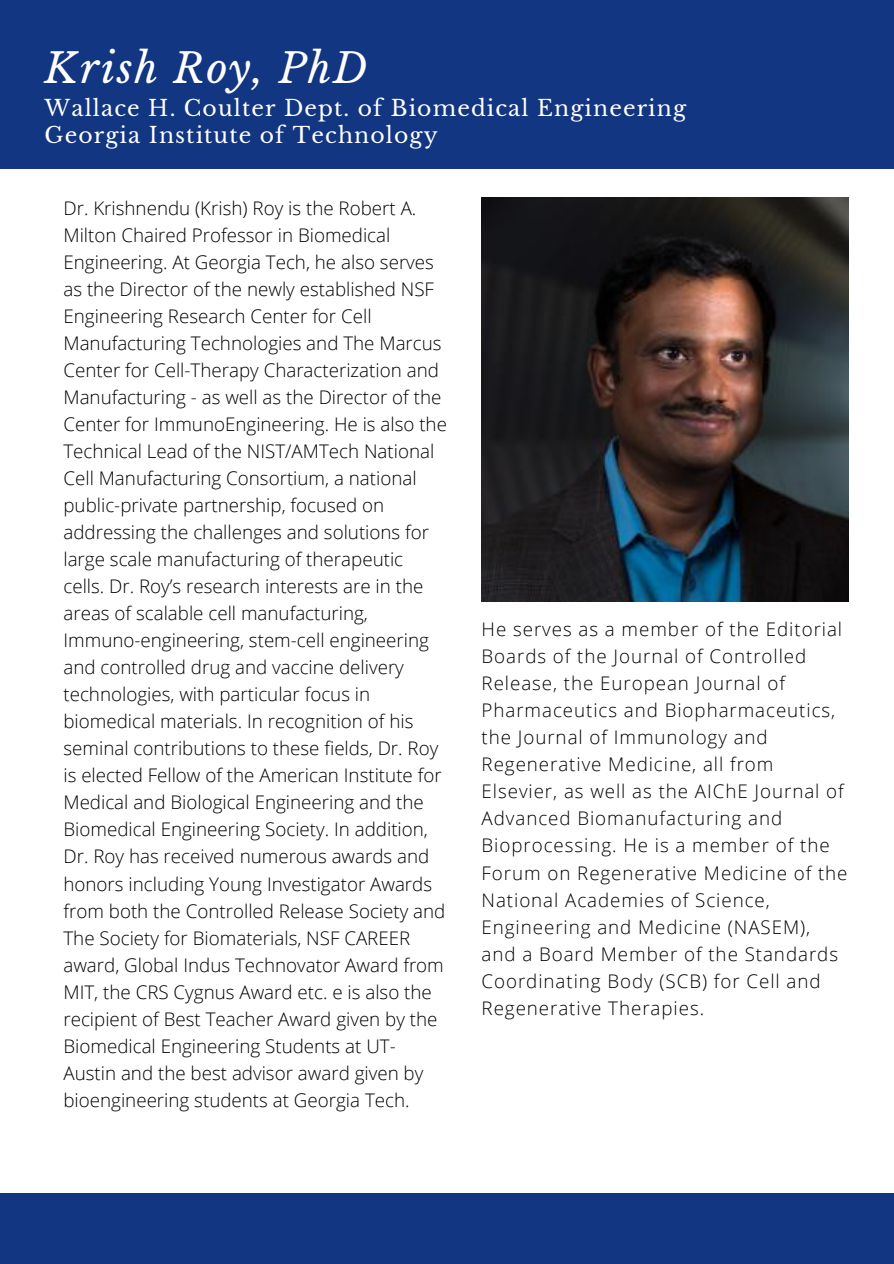
<style>
.page{position:relative;width:894px;height:1264px;background:#fff}
.page>*{position:absolute;margin:0;border:0;box-sizing:border-box;transform-origin:0 0}
.t1{font:italic 40.65px "Libre Baskerville";letter-spacing:.05em;color:#fff}
.t2{font:21.9px "Libre Baskerville";letter-spacing:.05em;color:#fff}
.t3{font:300 18.75px/27px "Open Sans";color:#000}
.t4{font:300 18.75px/27px "Open Sans";letter-spacing:.05em;color:#000}
</style>
<div class="page">
<div style="left:0;top:0;width:893px;height:168px;background:#123681"></div>
<div style="left:0;top:1193px;width:893px;height:70px;background:#123681"></div>
<img style="left:481px;top:197px;width:367px;height:404px">
<p class="t1" style="left:45px;top:44px;width:324px">Krish Roy, PhD</p>
<p class="t2" style="left:45px;top:94px;width:643px">Wallace H. Coulter Dept. of Biomedical Engineering</p>
<p class="t2" style="left:45px;top:121px;width:394px">Georgia Institute of Technology</p>
<p class="t3" style="left:63px;top:194px;width:385px">Dr. Krishnendu (Krish) Roy is the Robert A.<br>Milton Chaired Professor in Biomedical Engineering. At Georgia Tech, he also serves as the Director of the newly established NSF Engineering Research Center for Cell Manufacturing Technologies and The Marcus Center for Cell-Therapy Characterization and Manufacturing - as well as the Director of the Center for ImmunoEngineering. He is also the Technical Lead of the NIST/AMTech National Cell Manufacturing Consortium, a national public-private partnership, focused on addressing the challenges and solutions for large scale manufacturing of therapeutic cells. Dr. Roy’s research interests are in the areas of scalable cell manufacturing, Immuno-engineering, stem-cell engineering and controlled drug and vaccine delivery technologies, with particular focus in biomedical materials. In recognition of his seminal contributions to these fields, Dr. Roy is elected Fellow of the American Institute for Medical and Biological Engineering and the Biomedical Engineering Society. In addition, Dr. Roy has received numerous awards and honors including Young Investigator Awards from both the Controlled Release Society and The Society for Biomaterials, NSF CAREER award, Global Indus Technovator Award from MIT, the CRS Cygnus Award etc. e is also the recipient of Best Teacher Award given by the Biomedical Engineering Students at UT-Austin and the best advisor award given by bioengineering students at Georgia Tech.</p>
<p class="t4" style="left:481px;top:615px;width:367px">He serves as a member of the Editorial Boards of the Journal of Controlled Release, the European Journal of Pharmaceutics and Biopharmaceutics, the Journal of Immunology and Regenerative Medicine, all from Elsevier, as well as the AIChE Journal of Advanced Biomanufacturing and Bioprocessing. He is a member of the Forum on Regenerative Medicine of the National Academies of Science, Engineering and Medicine (NASEM), and a Board Member of the Standards Coordinating Body (SCB) for Cell and Regenerative Therapies.</p>
</div>
